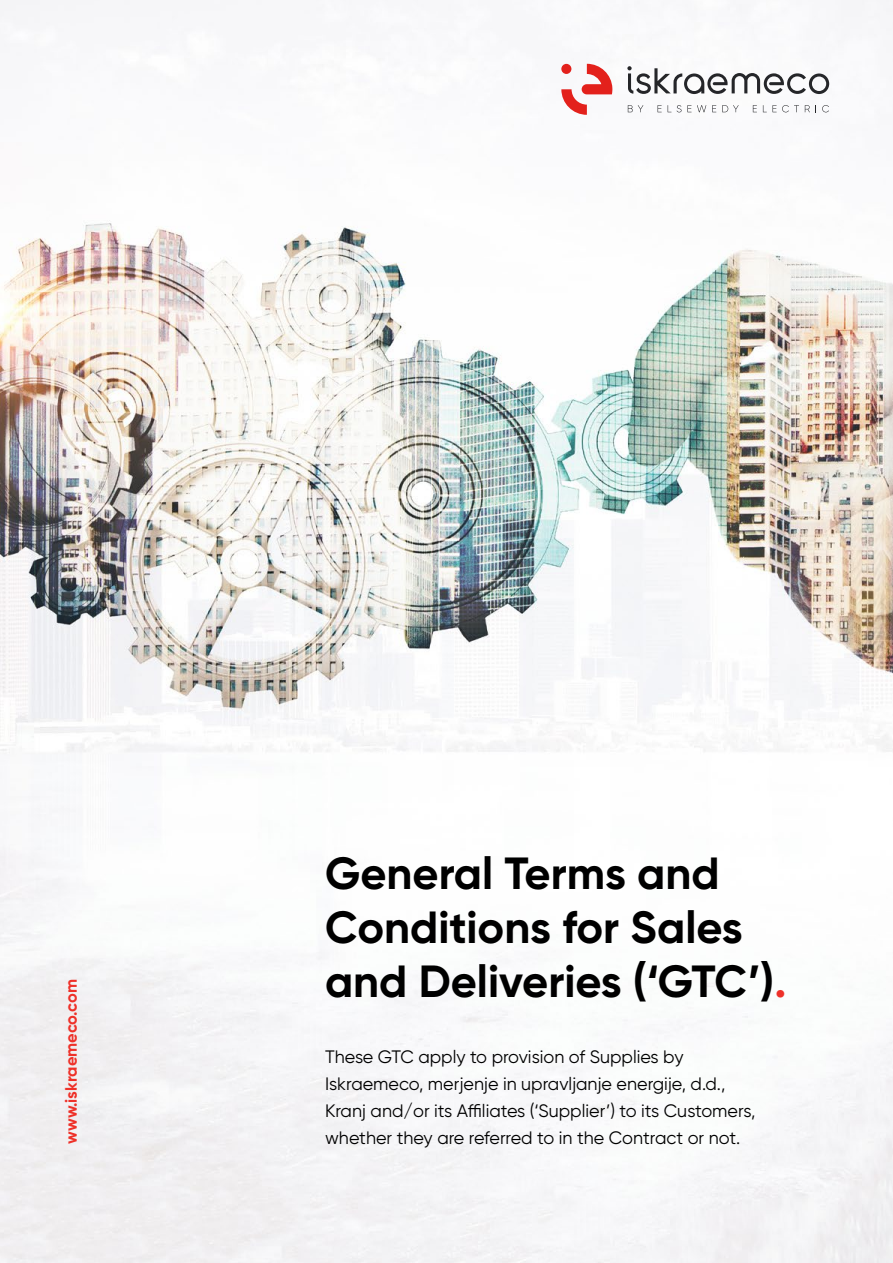
<style>
.page{position:relative;width:893px;height:1263px;background:#fff}
.page>*{position:absolute;margin:0;border:0;box-sizing:border-box;transform-origin:0 0}
.t1{font:700 45px/54px "Gilroy";color:#000}
.t2{font:18px/27px "Gilroy";color:#000}
.t3{font:700 16.5px "Gilroy";color:#ee3129}
.s1{color:#ee3129}
</style>
<div class="page">
<img style="left:0;top:0;width:893px;height:1263px">
<svg style="left:561px;top:64px;width:51px;height:51px"></svg>
<div style="left:561px;top:64px;width:10px;height:10px;background:#e3211c;border-radius:50%"></div>
<svg style="left:627px;top:66px;width:202px;height:28px"></svg>
<svg style="left:668px;top:105px;width:3px;height:7px"></svg>
<svg style="left:697px;top:105px;width:9px;height:7px"></svg>
<svg style="left:712px;top:105px;width:4px;height:7px"></svg>
<svg style="left:687px;top:105px;width:4px;height:7px"></svg>
<svg style="left:658px;top:105px;width:4px;height:7px"></svg>
<svg style="left:677px;top:105px;width:4px;height:7px"></svg>
<svg style="left:628px;top:105px;width:15px;height:7px"></svg>
<svg style="left:805px;top:105px;width:5px;height:7px"></svg>
<svg style="left:816px;top:105px;width:13px;height:7px"></svg>
<svg style="left:722px;top:105px;width:17px;height:7px"></svg>
<svg style="left:753px;top:105px;width:4px;height:7px"></svg>
<svg style="left:763px;top:105px;width:36px;height:7px"></svg>
<p class="t3" style="left:61px;top:1144px;width:166px;rotate:-90deg">www.iskraemeco.com</p>
<h1 class="t1" style="left:325px;top:846px;width:463px">General Terms and<br>Conditions for Sales and Deliveries (‘GTC’)<span class="s1">.</span></h1>
<p class="t2" style="left:325px;top:1043px;width:432px">These GTC apply to provision of Supplies by<br>Iskraemeco, merjenje in upravljanje energije, d.d.,<br>Kranj and/or its Affiliates (‘Supplier’) to its Customers,</p>
<p class="t2" style="left:325px;top:1124px;width:417px">whether they are referred to in the Contract or not.</p>
</div>
